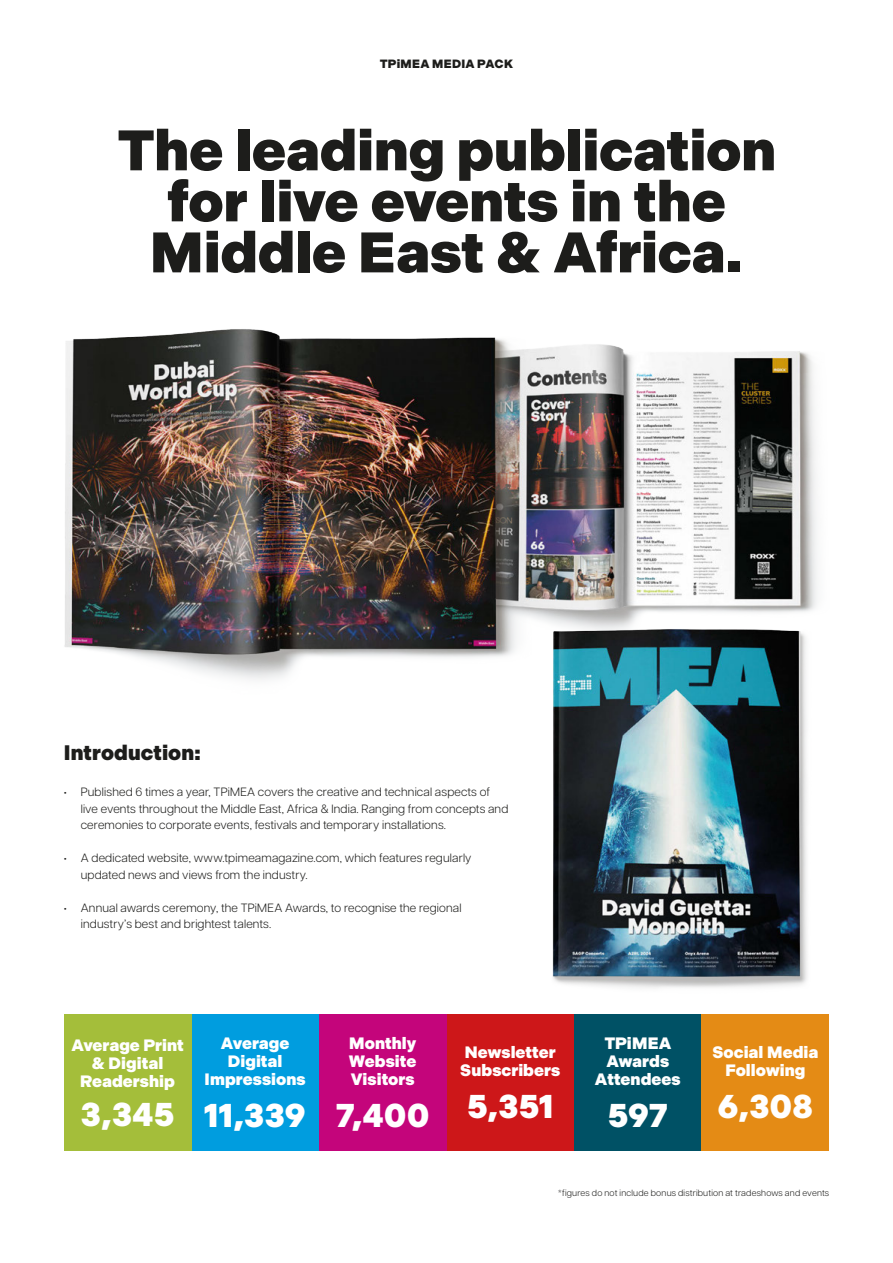
<style>
.page{position:relative;width:893px;height:1263px;background:#fff}
.page>*{position:absolute;margin:0;border:0;box-sizing:border-box;transform-origin:0 0}
.t1{font:900 57px/51px "Indivisible";letter-spacing:-.005em;color:#1d1d1b;text-align:center}
.t2{font:900 33px "Indivisible";letter-spacing:-.005em;color:#fff}
.t3{font:900 21px "Indivisible";letter-spacing:.005em;color:#1d1d1b}
.t4{font:900 16.5px/18px "Indivisible";letter-spacing:.005em;color:#fff;text-align:center}
.t5{font:300 12px/16.5px "Articulat CF";letter-spacing:.015em;color:#1d1d1b}
.t6{font:900 12px "Indivisible";letter-spacing:.025em;color:#1d1d1b}
.t7{font:300 9px "Articulat CF";letter-spacing:.025em;color:#1d1d1b}
</style>
<div class="page">
<div style="left:574px;top:1014px;width:128px;height:136px;background:#005165"></div>
<div style="left:702px;top:1014px;width:127px;height:136px;background:#e48b15"></div>
<div style="left:446px;top:1014px;width:128px;height:136px;background:#cd1719"></div>
<div style="left:319px;top:1014px;width:127px;height:136px;background:#c4057b"></div>
<div style="left:191px;top:1014px;width:128px;height:136px;background:#009ddf"></div>
<div style="left:64px;top:1014px;width:127px;height:136px;background:#a4be3a"></div>
<img style="left:531px;top:344px;width:286px;height:284px">
<img style="left:64px;top:329px;width:467px;height:351px">
<img style="left:552px;top:628px;width:255px;height:360px">
<p class="t6" style="left:380px;top:57px;width:135px">TPiMEA MEDIA PACK</p>
<h1 class="t1" style="left:117px;top:125px;width:661px">The leading publication for live events in the<br>Middle East &amp; Africa.</h1>
<h3 class="t3" style="left:64px;top:740px;width:138px">Introduction:</h3>
<p class="t5" style="left:81px;top:783px;width:429px;text-indent:-17px">• Published 6 times a year, TPiMEA covers the creative and technical aspects of live events throughout the Middle East, Africa &amp; India. Ranging from concepts and ceremonies to corporate events, festivals and temporary installations.</p>
<p class="t5" style="left:81px;top:849px;width:392px;text-indent:-17px">• A dedicated website, www.tpimeamagazine.com, which features regularly updated news and views from the industry.</p>
<p class="t5" style="left:81px;top:898px;width:382px;text-indent:-17px">• Annual awards ceremony, the TPiMEA Awards, to recognise the regional industry’s best and brightest talents.</p>
<h3 class="t4" style="left:71px;top:1036px;width:114px">Average Print &amp; Digital<br>Readership</h3>
<h2 class="t2" style="left:81px;top:1095px;width:96px">3,345</h2>
<h3 class="t4" style="left:205px;top:1034px;width:103px">Average<br>Digital<br>Impressions</h3>
<h2 class="t2" style="left:204px;top:1096px;width:103px">11,339</h2>
<h3 class="t4" style="left:349px;top:1034px;width:69px;text-align:justify">Monthly Website Visitors</h3>
<h2 class="t2" style="left:336px;top:1096px;width:95px">7,400</h2>
<h3 class="t4" style="left:460px;top:1043px;width:101px;text-align:left">Newsletter<br>Subscribers</h3>
<h2 class="t2" style="left:467px;top:1087px;width:88px">5,351</h2>
<h3 class="t4" style="left:595px;top:1034px;width:87px">TPiMEA<br>Awards<br>Attendees</h3>
<h2 class="t2" style="left:608px;top:1096px;width:62px">597</h2>
<h3 class="t4" style="left:712px;top:1043px;width:107px">Social Media<br>Following</h3>
<h2 class="t2" style="left:717px;top:1087px;width:97px">6,308</h2>
<p class="t7" style="left:558px;top:1187px;width:273px">*figures do not include bonus distribution at tradeshows and events</p>
</div>
